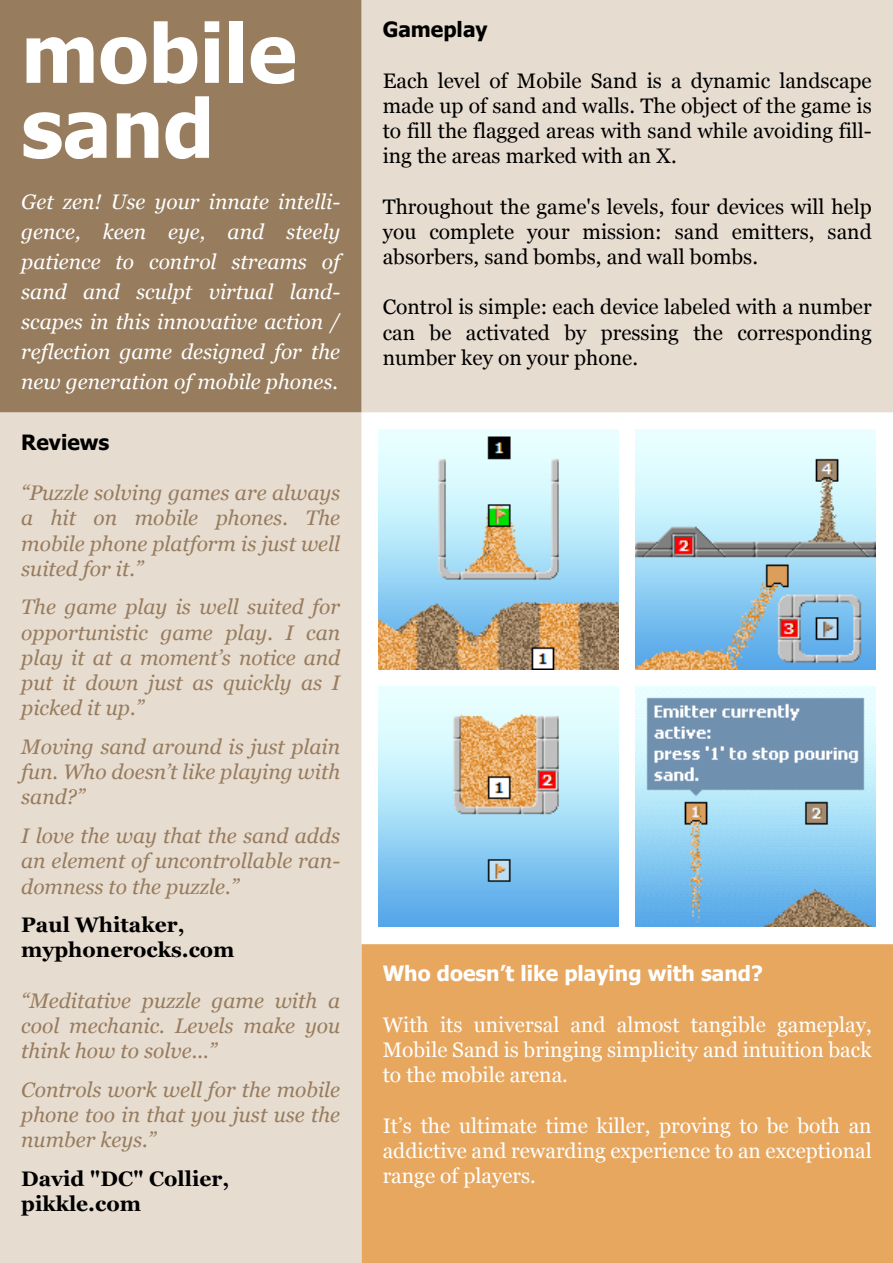
<style>
.page{position:relative;width:893px;height:1263px;background:#fff}
.page>*{position:absolute;margin:0;border:0;box-sizing:border-box;transform-origin:0 0}
.t1{font:700 81px/75px "Tahoma";color:#fff}
.t2{font:italic 21px/25.2px "Georgia";color:#977c5e;text-align:justify}
.t3{font:21px/25.2px "Georgia";color:#000;text-align:justify}
.t4{font:21px/25.2px "Georgia";color:#fff;text-align:justify}
.t5{font:italic 21px/30px "Georgia";color:#fff;text-align:justify}
.t6{font:700 21px/25.2px "Georgia";color:#000}
.t7{font:700 21px "Tahoma";color:#fff}
.t8{font:700 21px "Tahoma";color:#000}
</style>
<div class="page">
<div style="left:361px;top:944px;width:532px;height:319px;background:#e7a75f"></div>
<div style="left:361px;top:0;width:532px;height:413px;background:#e7dcd0"></div>
<div style="left:0;top:0;width:361px;height:413px;background:#977c5e"></div>
<div style="left:0;top:413px;width:361px;height:850px;background:#e7dcd0"></div>
<img style="left:636px;top:430px;width:240px;height:240px">
<img style="left:379px;top:687px;width:240px;height:240px">
<img style="left:379px;top:430px;width:240px;height:240px">
<img style="left:636px;top:687px;width:240px;height:240px">
<p class="t1" style="left:21px;top:11px;width:277px">mobile sand</p>
<p class="t5" style="left:21px;top:187px;width:320px">Get zen! Use your innate intelli&shy;gence, keen eye, and steely patience to control streams of sand and sculpt virtual land&shy;scapes in this innovative action / reflection game designed for the new generation of mobile phones.</p>
<p class="t8" style="left:21px;top:427px;width:90px">Reviews</p>
<p class="t2" style="left:21px;top:480px;width:320px">“Puzzle solving games are always a hit on mobile phones. The mobile phone platform is just well suited for it.”</p>
<p class="t2" style="left:21px;top:595px;width:320px">The game play is well suited for opportunistic game play. I can play it at a moment’s notice and put it down just as quickly as I picked it up.”</p>
<p class="t2" style="left:21px;top:734px;width:320px">Moving sand around is just plain fun. Who doesn’t like playing with sand?”</p>
<p class="t2" style="left:21px;top:823px;width:320px">I love the way that the sand adds an element of uncontrollable ran&shy;domness to the puzzle.”</p>
<p class="t6" style="left:21px;top:912px;width:215px">Paul Whitaker, myphonerocks.com</p>
<p class="t2" style="left:21px;top:988px;width:320px">“Meditative puzzle game with a cool mechanic. Levels make you think how to solve...”</p>
<p class="t2" style="left:21px;top:1077px;width:320px">Controls work well for the mobile phone too in that you just use the number keys.”</p>
<p class="t6" style="left:21px;top:1166px;width:209px">David "DC" Collier, pikkle.com</p>
<p class="t8" style="left:383px;top:15px;width:106px">Gameplay</p>
<p class="t3" style="left:383px;top:68px;width:490px">Each level of Mobile Sand is a dynamic landscape made up of sand and walls. The object of the game is to fill the flagged areas with sand while avoiding fill&shy;ing the areas marked with an X.</p>
<p class="t3" style="left:383px;top:194px;width:490px">Throughout the game's levels, four devices will help you complete your mission: sand emitters, sand absorbers, sand bombs, and wall bombs.</p>
<p class="t3" style="left:383px;top:295px;width:490px">Control is simple: each device labeled with a number can be activated by pressing the corresponding number key on your phone.</p>
<p class="t7" style="left:383px;top:959px;width:382px">Who doesn’t like playing with sand?</p>
<p class="t4" style="left:383px;top:1012px;width:490px">With its universal and almost tangible gameplay, Mobile Sand is bringing simplicity and intuition back to the mobile arena.</p>
<p class="t4" style="left:383px;top:1113px;width:490px">It’s the ultimate time killer, proving to be both an addictive and rewarding experience to an exceptional range of players.</p>
</div>
